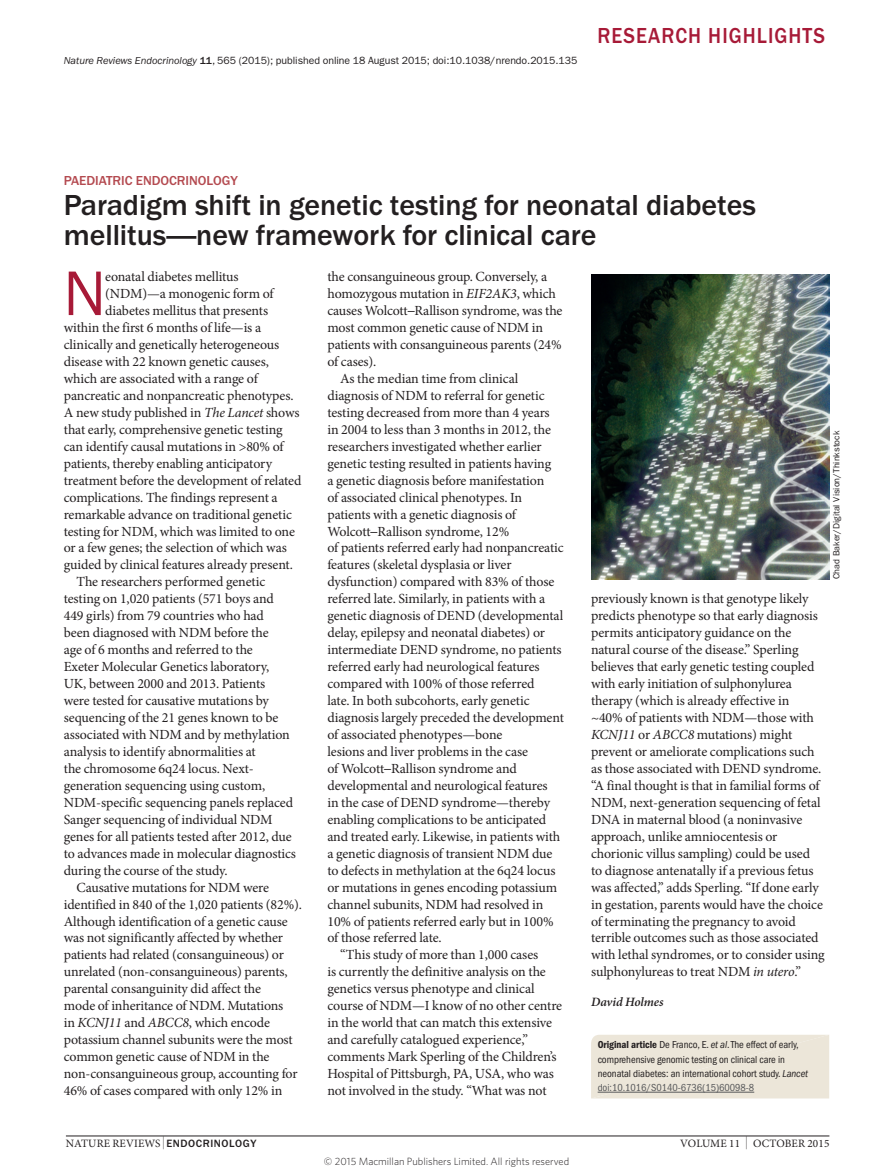
<style>
.page{position:relative;width:893px;height:1174px;background:#fff}
.page>*{position:absolute;margin:0;border:0;box-sizing:border-box;transform-origin:0 0}
.Body_drop_cap{font:63.3px "ITC Franklin Gothic Std";color:#a71a37}
.Title{font:500 30px/30px "ITC Franklin Gothic Std";letter-spacing:-.005em;color:#231f20}
.t1{font:500 22.5px "ITC Franklin Gothic Std";letter-spacing:.05em;color:#a71a37;scale:.9 1}
.Body_text{font:13.95px/17px "Minion Pro";letter-spacing:-.01em;color:#231f20}
.Body_drop_cap-2{font:13.95px "Minion Pro";letter-spacing:-.01em;color:#231f20}
.Strapline{font:500 13.5px "ITC Franklin Gothic Std";letter-spacing:-.005em;color:#b44a50}
.Authors{font:italic 600 12.75px "Minion Pro";letter-spacing:-.01em;color:#231f20}
.t2{font:11.25px "Minion Pro Regular 2";letter-spacing:.01em;color:#231f20}
.References{font:condensed 10.5px/14.2px "ITC Franklin Gothic Std";letter-spacing:-.005em;color:#231f20}
.Citation_line{font:10.5px "ITC Franklin Gothic Std";letter-spacing:-.005em;color:#231f20}
.t3{font:300 10.5px "Whitney";color:#231f20}
.Figure_credit{font:9px "ITC Franklin Gothic Std";color:#231f20}
.s1{font-style:italic}
.s2{font-weight:500}
.s3{font-family:"ITC Franklin Gothic Std"}
.s4{font-family:"ITC Franklin Gothic Std Dm Cd";font-stretch:normal}
.s5{color:#57585a}
.s6{font-size:12.9px}
.s7{font-family:"ITC Franklin Gothic Std";font-weight:500;font-size:10.95px}
</style>
<div class="page">
<hr style="left:66px;top:1135px;width:763px;height:1px;background:#231f20">
<div style="left:591px;top:1035px;width:238px;height:63px;background:#ece6d9"></div>
<hr style="left:598px;top:1092px;width:156px;height:1px;background:#57585a">
<img style="left:591px;top:275px;width:238px;height:304px">
<p class="Citation_line" style="left:64px;top:54px;width:515px"><span class="s1">Nature Reviews Endocrinology</span> <span class="s2">11</span>, 565 (2015); published online 18 August 2015; doi:10.1038/nrendo.2015.135</p>
<h3 class="t1" style="left:598px;top:22px;width:254px">RESEARCH HIGHLIGHTS</h3>
<p class="Strapline" style="left:64px;top:172px;width:176px">PAEDIATRIC ENDOCRINOLOGY</p>
<p class="Title" style="left:64px;top:190px;width:694px">Paradigm shift in genetic testing for neonatal diabetes mellitus—new framework for clinical care</p>
<p class="Body_drop_cap" style="left:64px;top:257px;width:43px">N</p>
<p class="Body_drop_cap-2" style="left:105px;top:267px;width:135px">eonatal diabetes mellitus</p>
<p class="Body_text" style="left:327px;top:268px;width:237px">the consanguineous group. Conversely, a homozygous mutation in <span class="s1">EIF2AK3</span>, which causes Wolcott<span class="s3">–</span>Rallison syndrome, was the most common genetic cause of NDM in patients with consanguineous parents (24% of cases).</p>
<p class="Body_text" style="left:327px;top:370px;width:238px;text-indent:13px">As the median time from clinical diagnosis of NDM to referral for genetic testing decreased from more than 4 years in 2004 to less than 3 months in 2012, the researchers investigated whether earlier genetic testing resulted in patients having<br>a genetic diagnosis before manifestation<br>of associated clinical phenotypes. In patients with a genetic diagnosis of Wolcott<span class="s3">–</span>Rallison syndrome, 12%<br>of patients referred early had nonpancreatic features (skeletal dysplasia or liver dysfunction) compared with 83% of those referred late. Similarly, in patients with a genetic diagnosis of DEND (developmental delay, epilepsy and neonatal diabetes) or intermediate DEND syndrome, no patients referred early had neurological features compared with 100% of those referred<br>late. In both subcohorts, early genetic diagnosis largely preceded the development of associated phenotypes—bone<br>lesions and liver problems in the case<br>of Wolcott<span class="s3">–</span>Rallison syndrome and developmental and neurological features<br>in the case of DEND syndrome—thereby enabling complications to be anticipated and treated early. Likewise, in patients with a genetic diagnosis of transient NDM due to defects in methylation at the 6q24 locus or mutations in genes encoding potassium channel subunits, NDM had resolved in 10% of patients referred early but in 100% of those referred late.</p>
<p class="Body_text" style="left:327px;top:946px;width:236px;text-indent:13px">“This study of more than 1,000 cases<br>is currently the definitive analysis on the genetics versus phenotype and clinical course of NDM—I know of no other centre in the world that can match this extensive and carefully catalogued experience,” comments Mark Sperling of the Children’s Hospital of Pittsburgh, PA, USA, who was not involved in the study. “What was not</p>
<p class="Body_drop_cap-2" style="left:105px;top:284px;width:170px">(NDM)—a monogenic form of</p>
<p class="Body_drop_cap-2" style="left:105px;top:301px;width:165px">diabetes mellitus that presents</p>
<p class="Body_drop_cap-2" style="left:64px;top:318px;width:199px">within the first 6 months of life—is a</p>
<p class="Body_drop_cap-2" style="left:64px;top:335px;width:217px">clinically and genetically heterogeneous</p>
<p class="Body_drop_cap-2" style="left:64px;top:352px;width:207px">disease with 22 known genetic causes,</p>
<p class="Body_drop_cap-2" style="left:64px;top:369px;width:196px">which are associated with a range of</p>
<p class="Body_drop_cap-2" style="left:64px;top:386px;width:231px">pancreatic and nonpancreatic phenotypes.</p>
<p class="Body_drop_cap-2" style="left:64px;top:403px;width:237px">A new study published in <span class="s1">The Lancet</span> shows</p>
<p class="Body_drop_cap-2" style="left:64px;top:420px;width:220px">that early, comprehensive genetic testing</p>
<p class="Body_drop_cap-2" style="left:64px;top:437px;width:221px">can identify causal mutations in &gt;80% of</p>
<p class="Body_drop_cap-2" style="left:64px;top:454px;width:210px">patients, thereby enabling anticipatory</p>
<p class="Body_drop_cap-2" style="left:64px;top:471px;width:239px">treatment before the development of related</p>
<p class="Body_drop_cap-2" style="left:64px;top:488px;width:215px">complications. The findings represent a</p>
<p class="Body_drop_cap-2" style="left:64px;top:505px;width:230px">remarkable advance on traditional genetic</p>
<p class="Body_drop_cap-2" style="left:64px;top:522px;width:233px">testing for NDM, which was limited to one</p>
<p class="Body_drop_cap-2" style="left:64px;top:538px;width:225px">or a few genes; the selection of which was</p>
<p class="Body_drop_cap-2" style="left:64px;top:555px;width:231px">guided by clinical features already present.</p>
<p class="Body_text" style="left:64px;top:573px;width:234px;text-indent:13px">The researchers performed genetic testing on 1,020 patients (571 boys and 449 girls) from 79 countries who had<br>been diagnosed with NDM before the<br>age of 6 months and referred to the<br>Exeter Molecular Genetics laboratory,<br>UK, between 2000 and 2013. Patients<br>were tested for causative mutations by sequencing of the 21 genes known to be associated with NDM and by methylation analysis to identify abnormalities at<br>the chromosome 6q24 locus. Next&shy;generation sequencing using custom, NDM-specific sequencing panels replaced Sanger sequencing of individual NDM genes for all patients tested after 2012, due to advances made in molecular diagnostics during the course of the study.</p>
<p class="Body_text" style="left:64px;top:878px;width:240px;text-indent:13px">Causative mutations for NDM were identified in 840 of the 1,020 patients (82%).<br>Although identification of a genetic cause was not significantly affected by whether patients had related (consanguineous) or unrelated (non-consanguineous) parents, parental consanguinity did affect the<br>mode of inheritance of NDM. Mutations<br>in <span class="s1">KCNJ11</span> and <span class="s1">ABCC8</span>, which encode potassium channel subunits were the most common genetic cause of NDM in the non-consanguineous group, accounting for 46% of cases compared with only 12% in</p>
<p class="Body_text" style="left:591px;top:590px;width:235px">previously known is that genotype likely predicts phenotype so that early diagnosis permits anticipatory guidance on the natural course of the disease.” Sperling believes that early genetic testing coupled with early initiation of sulphonylurea therapy (which is already effective in<br>~40% of patients with NDM—those with <span class="s1">KCNJ11</span> or <span class="s1">ABCC8</span> mutations) might prevent or ameliorate complications such as those associated with DEND syndrome. “A final thought is that in familial forms of NDM, next-generation sequencing of fetal DNA in maternal blood (a noninvasive approach, unlike amniocentesis or chorionic villus sampling) could be used to diagnose antenatally if a previous fetus was affected,” adds Sperling. “If done early in gestation, parents would have the choice of terminating the pregnancy to avoid terrible outcomes such as those associated with lethal syndromes, or to consider using sulphonylureas to treat NDM <span class="s1">in utero</span>.”</p>
<p class="Authors" style="left:591px;top:994px;width:74px">David Holmes</p>
<p class="References" style="left:598px;top:1037px;width:212px"><span class="s4">Original article</span> De Franco, E. <span class="s1">et al</span>. The effect of early, comprehensive genomic testing on clinical care in neonatal diabetes: an international cohort study. <span class="s1">Lancet </span><span class="s5">doi:10.1016/S0140-6736(15)60098-8</span></p>
<p class="Figure_credit" style="left:831px;top:579px;width:150px;rotate:-90deg">Chad Baker/Digital Vision/Thinkstock</p>
<p class="t2" style="left:66px;top:1135px;width:192px">NATURE REVIEWS <span class="s6">|</span> <span class="s7">ENDOCRINOLOGY</span></p>
<p class="t2" style="left:680px;top:1135px;width:151px">VOLUME 11 <span class="s6">|</span> OCTOBER 2015</p>
<p class="t3" style="left:324px;top:1154px;width:247px">© 2015 Macmillan Publishers Limited. All rights reserved</p>
</div>
